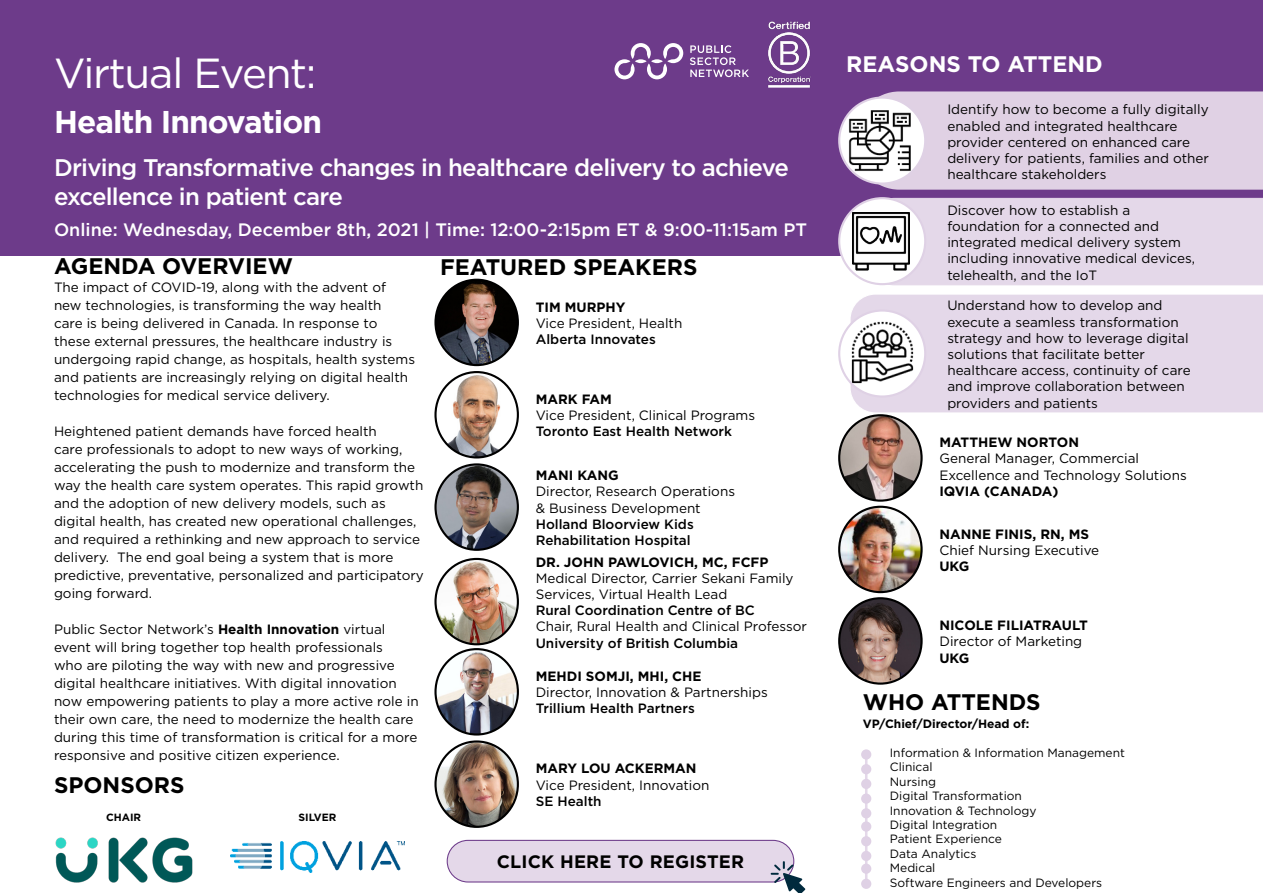
<style>
.page{position:relative;width:1263px;height:893px;background:#fff}
.page>*{position:absolute;margin:0;border:0;box-sizing:border-box;transform-origin:0 0}
.t1{font:42px "Gotham";letter-spacing:-.03em;color:#fff}
.t2{font:700 31.5px "Gotham";letter-spacing:-.03em;color:#fff}
.t3{font:500 24px/28.8px "Gotham";letter-spacing:-.03em;color:#fff}
.t4{font:700 22.5px "Gotham";color:#000}
.t5{font:700 22.5px "Gotham";color:#fff}
.t6{font:500 18px "Gotham";color:#fff}
.t7{font:700 18px "Gotham";letter-spacing:.01em;color:#000}
.t8{font:13.5px/18px "Gotham";color:#000}
.t9{font:500 13.5px/16.2px "Gotham";color:#000}
.t10{font:700 13.5px "Gotham";color:#000}
.t11{font:12px "Gotham";color:#000}
.t12{font:700 12px "Gotham";color:#000}
.t13{font:700 10.5px "Gotham";color:#000}
.s1{font-weight:700}
</style>
<div class="page">
<div style="left:0;top:0;width:1263px;height:255px;background:#6d3b8a"></div>
<div style="left:857px;top:91px;width:406px;height:99px;background:#e0d1e4"></div>
<div style="left:856px;top:198px;width:407px;height:87px;background:#e4d8e9"></div>
<div style="left:849px;top:294px;width:414px;height:119px;background:#e4d8e9"></div>
<div style="left:839px;top:98px;width:86px;height:86px;background:#fff;border-radius:50%"></div>
<img style="left:848px;top:109px;width:63px;height:63px">
<div style="left:838px;top:97px;width:88px;height:88px;border:2px solid #dfd1e5;border-radius:50%"></div>
<div style="left:839px;top:198px;width:86px;height:86px;background:#fff;border-radius:50%"></div>
<img style="left:852px;top:212px;width:57px;height:59px">
<div style="left:838px;top:197px;width:88px;height:88px;border:2px solid #dfd1e5;border-radius:50%"></div>
<div style="left:839px;top:311px;width:86px;height:85px;background:#fff;border-radius:50%"></div>
<img style="left:850px;top:320px;width:66px;height:66px">
<div style="left:838px;top:309px;width:88px;height:89px;border:2px solid #dfd1e5;border-radius:50%"></div>
<hr style="left:865px;top:751px;width:2px;height:130px;background:#e4d8e9">
<div style="left:861px;top:749px;width:10px;height:11px;background:#dfd1e5;border-radius:50%"></div>
<div style="left:861px;top:764px;width:10px;height:10px;background:#dfd1e5;border-radius:50%"></div>
<div style="left:861px;top:779px;width:10px;height:10px;background:#dfd1e5;border-radius:50%"></div>
<div style="left:861px;top:793px;width:10px;height:11px;background:#dfd1e5;border-radius:50%"></div>
<div style="left:861px;top:808px;width:10px;height:10px;background:#dfd1e5;border-radius:50%"></div>
<div style="left:861px;top:821px;width:10px;height:11px;background:#dfd1e5;border-radius:50%"></div>
<div style="left:861px;top:836px;width:10px;height:10px;background:#dfd1e5;border-radius:50%"></div>
<div style="left:861px;top:851px;width:10px;height:10px;background:#dfd1e5;border-radius:50%"></div>
<div style="left:861px;top:864px;width:10px;height:10px;background:#dfd1e5;border-radius:50%"></div>
<div style="left:861px;top:879px;width:10px;height:10px;background:#dfd1e5;border-radius:50%"></div>
<svg style="left:614px;top:43px;width:69px;height:36px"></svg>
<svg style="left:690px;top:45px;width:59px;height:32px"></svg>
<img style="left:768px;top:21px;width:43px;height:67px">
<img style="left:55px;top:837px;width:138px;height:46px">
<img style="left:230px;top:842px;width:174px;height:31px">
<img style="left:436px;top:280px;width:82px;height:85px">
<div style="left:434px;top:279px;width:85px;height:87px;border:2px solid #000;border-radius:50%"></div>
<img style="left:436px;top:372px;width:82px;height:85px">
<div style="left:434px;top:371px;width:85px;height:87px;border:2px solid #000;border-radius:50%"></div>
<img style="left:437px;top:466px;width:81px;height:84px">
<div style="left:434px;top:463px;width:85px;height:88px;border:2px solid #000;border-radius:50%"></div>
<img style="left:436px;top:559px;width:82px;height:85px">
<div style="left:434px;top:558px;width:85px;height:87px;border:2px solid #000;border-radius:50%"></div>
<img style="left:436px;top:649px;width:82px;height:85px">
<div style="left:434px;top:648px;width:85px;height:87px;border:2px solid #000;border-radius:50%"></div>
<img style="left:437px;top:743px;width:81px;height:84px">
<div style="left:434px;top:740px;width:85px;height:88px;border:2px solid #000;border-radius:50%"></div>
<img style="left:839px;top:416px;width:81px;height:83px">
<div style="left:838px;top:414px;width:85px;height:88px;border:2px solid #000;border-radius:50%"></div>
<img style="left:839px;top:507px;width:82px;height:85px">
<div style="left:838px;top:506px;width:85px;height:87px;border:2px solid #000;border-radius:50%"></div>
<img style="left:839px;top:599px;width:81px;height:83px">
<div style="left:838px;top:597px;width:85px;height:88px;border:2px solid #000;border-radius:50%"></div>
<div style="left:447px;top:840px;width:347px;height:42px;background:#e4d8e9;border-radius:21px"></div>
<div style="left:447px;top:840px;width:347px;height:42px;border:1px solid #6d3b8a;border-radius:21px"></div>
<svg style="left:771px;top:861px;width:34px;height:32px"></svg>
<h1 class="t1" style="left:54px;top:46px;width:264px">Virtual Event:</h1>
<h2 class="t2" style="left:54px;top:101px;width:269px">Health Innovation</h2>
<h3 class="t3" style="left:54px;top:153px;width:736px">Driving Transformative changes in healthcare delivery to achieve excellence in patient care</h3>
<h3 class="t6" style="left:54px;top:217px;width:755px">Online: Wednesday, December 8th, 2021 | Time: 12:00-2:15pm ET &amp; 9:00-11:15am PT</h3>
<h3 class="t4" style="left:54px;top:251px;width:240px">AGENDA OVERVIEW</h3>
<p class="t8" style="left:54px;top:278px;width:363px">The impact of COVID-19, along with the advent of new technologies, is transforming the way health<br>care is being delivered in Canada. In response to these external pressures, the healthcare industry is undergoing rapid change, as hospitals, health systems and patients are increasingly relying on digital health technologies for medical service delivery.</p>
<p class="t8" style="left:54px;top:422px;width:371px">Heightened patient demands have forced health<br>care professionals to adopt to new ways of working, accelerating the push to modernize and transform the way the health care system operates. This rapid growth and the adoption of new delivery models, such as digital health, has created new operational challenges, and required a rethinking and new approach to service delivery. The end goal being a system that is more predictive, preventative, personalized and participatory going forward.</p>
<p class="t8" style="left:54px;top:620px;width:366px">Public Sector Network’s <span class="s1">Health Innovation</span> virtual event will bring together top health professionals<br>who are piloting the way with new and progressive digital healthcare initiatives. With digital innovation now empowering patients to play a more active role in their own care, the need to modernize the health care during this time of transformation is critical for a more responsive and positive citizen experience.</p>
<h3 class="t4" style="left:54px;top:770px;width:132px">SPONSORS</h3>
<p class="t13" style="left:106px;top:810px;width:37px">CHAIR</p>
<p class="t13" style="left:298px;top:810px;width:40px">SILVER</p>
<h3 class="t4" style="left:440px;top:252px;width:259px">FEATURED SPEAKERS</h3>
<p class="t10" style="left:536px;top:298px;width:91px">TIM MURPHY</p>
<p class="t8" style="left:536px;top:314px;width:148px">Vice President, Health</p>
<p class="t9" style="left:536px;top:331px;width:122px">Alberta Innovates</p>
<p class="t10" style="left:536px;top:390px;width:78px">MARK FAM</p>
<p class="t8" style="left:536px;top:406px;width:221px">Vice President, Clinical Programs</p>
<p class="t9" style="left:536px;top:423px;width:198px">Toronto East Health Network</p>
<p class="t10" style="left:536px;top:466px;width:85px">MANI KANG</p>
<p class="t8" style="left:536px;top:483px;width:201px;line-height:16.2px">Director, Research Operations &amp; Business Development</p>
<p class="t9" style="left:536px;top:516px;width:160px">Holland Bloorview Kids<br>Rehabilitation Hospital</p>
<p class="t10" style="left:536px;top:553px;width:234px">DR. JOHN PAWLOVICH, MC, FCFP</p>
<p class="t8" style="left:536px;top:570px;width:259px;line-height:16.2px">Medical Director, Carrier Sekani Family<br>Services, Virtual Health Lead</p>
<p class="t9" style="left:536px;top:602px;width:221px">Rural Coordination Centre of BC</p>
<p class="t8" style="left:536px;top:617px;width:273px">Chair, Rural Health and Clinical Professor</p>
<p class="t9" style="left:536px;top:634px;width:204px">University of British Columbia</p>
<p class="t10" style="left:536px;top:667px;width:167px">MEHDI SOMJI, MHI, CHE</p>
<p class="t8" style="left:536px;top:683px;width:233px">Director, Innovation &amp; Partnerships</p>
<p class="t9" style="left:536px;top:700px;width:161px">Trillium Health Partners</p>
<p class="t10" style="left:536px;top:760px;width:162px">MARY LOU ACKERMAN</p>
<p class="t8" style="left:536px;top:775px;width:175px">Vice President, Innovation</p>
<p class="t9" style="left:536px;top:793px;width:67px">SE Health</p>
<h3 class="t7" style="left:497px;top:850px;width:249px">CLICK HERE TO REGISTER</h3>
<h3 class="t5" style="left:846px;top:49px;width:258px">REASONS TO ATTEND</h3>
<p class="t8" style="left:947px;top:101px;width:263px;line-height:16.2px">Identify how to become a fully digitally enabled and integrated healthcare provider centered on enhanced care delivery for patients, families and other healthcare stakeholders</p>
<p class="t8" style="left:947px;top:202px;width:249px;line-height:16.2px">Discover how to establish a foundation for a connected and integrated medical delivery system including innovative medical devices, telehealth, and the IoT</p>
<p class="t8" style="left:947px;top:297px;width:245px;line-height:16.2px">Understand how to develop and execute a seamless transformation strategy and how to leverage digital solutions that facilitate better healthcare access, continuity of care and improve collaboration between providers and patients</p>
<p class="t10" style="left:939px;top:433px;width:141px">MATTHEW NORTON</p>
<p class="t8" style="left:939px;top:450px;width:249px;line-height:16.2px">General Manager, Commercial<br>Excellence and Technology Solutions</p>
<p class="t10" style="left:939px;top:482px;width:120px">IQVIA (CANADA)</p>
<p class="t10" style="left:939px;top:525px;width:151px">NANNE FINIS, RN, MS</p>
<p class="t8" style="left:939px;top:541px;width:161px">Chief Nursing Executive</p>
<p class="t10" style="left:939px;top:557px;width:31px">UKG</p>
<p class="t10" style="left:939px;top:616px;width:150px">NICOLE FILIATRAULT</p>
<p class="t8" style="left:939px;top:632px;width:144px">Director of Marketing</p>
<p class="t10" style="left:939px;top:649px;width:31px">UKG</p>
<h3 class="t4" style="left:863px;top:687px;width:179px">WHO ATTENDS</h3>
<p class="t12" style="left:863px;top:716px;width:168px">VP/Chief/Director/Head of:</p>
<p class="t11" style="left:863px;top:745px;width:264px">• Information &amp; Information Management</p>
<p class="t11" style="left:863px;top:759px;width:71px">• Clinical</p>
<p class="t11" style="left:863px;top:774px;width:75px">• Nursing</p>
<p class="t11" style="left:863px;top:788px;width:161px">• Digital Transformation</p>
<p class="t11" style="left:863px;top:803px;width:175px">• Innovation &amp; Technology</p>
<p class="t11" style="left:863px;top:817px;width:136px">• Digital Integration</p>
<p class="t11" style="left:863px;top:831px;width:141px">• Patient Experience</p>
<p class="t11" style="left:863px;top:846px;width:115px">• Data Analytics</p>
<p class="t11" style="left:863px;top:860px;width:74px">• Medical</p>
<p class="t11" style="left:863px;top:875px;width:241px">• Software Engineers and Developers</p>
</div>
